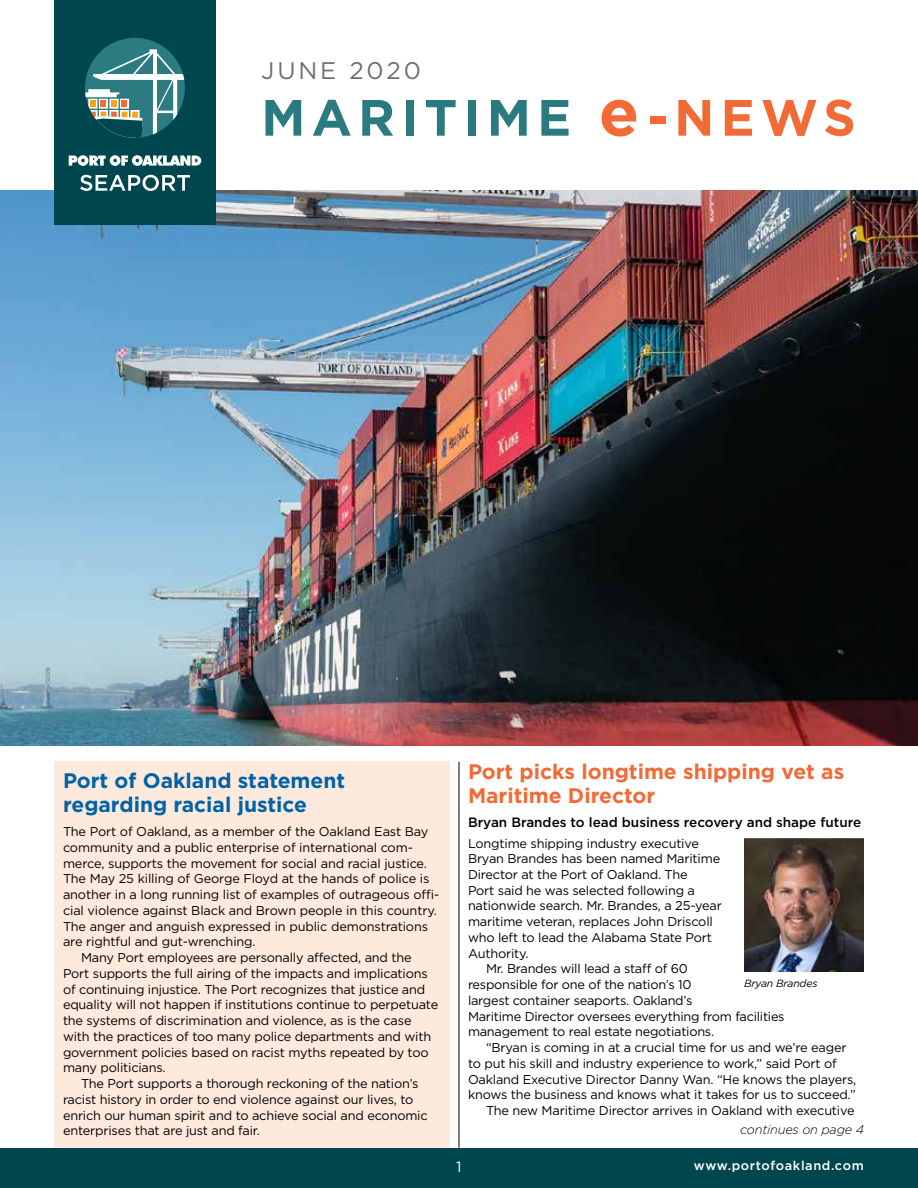
<style>
.page{position:relative;width:918px;height:1188px;background:#fff}
.page>*{position:absolute;margin:0;border:0;box-sizing:border-box;transform-origin:0 0}
.t1{font:700 51px "Gotham";letter-spacing:.12em;color:#2b7a80}
.t2{font:24px "Gotham";letter-spacing:.12em;color:#6d6e71}
.t3{font:700 21px/24px "Gotham";color:#f26a36}
.t4{font:700 21px/24px "Gotham";color:#0062a7}
.t5{font:15px "Gotham";color:#fff}
.t6{font:500 13.5px "Gotham";color:#000}
.t7{font:12.75px "Gotham";letter-spacing:-.015em;color:#000}
.t8{font:500 12.75px "Gotham";letter-spacing:.05em;color:#fff}
.t9{font:italic 300 12.75px "Gotham";letter-spacing:-.015em;color:#000}
.t10{font:italic 10.5px "Gotham";letter-spacing:-.015em;color:#000}
.s1{font-size:66px;color:#f26a36}
.s2{color:#f26a36}
</style>
<div class="page">
<div style="left:0;top:1148px;width:918px;height:40px;background:#00464f"></div>
<hr style="left:459px;top:762px;width:1px;height:386px;background:#000">
<img style="left:0;top:191px;width:918px;height:554px">
<div style="left:54px;top:762px;width:396px;height:386px;background:#fee9dd"></div>
<img style="left:744px;top:838px;width:120px;height:134px">
<div style="left:54px;top:0;width:162px;height:225px;background:#00464f"></div>
<div style="left:85px;top:38px;width:100px;height:100px;background:#2c7b80;border-radius:50%"></div>
<svg style="left:69px;top:155px;width:132px;height:11px"></svg>
<svg style="left:80px;top:175px;width:110px;height:16px"></svg>
<svg style="left:85px;top:49px;width:99px;height:89px"></svg>
<h2 class="t2" style="left:261px;top:55px;width:161px">JUNE 2020</h2>
<h1 class="t1" style="left:261px;top:84px;width:596px">MARITIME <span class="s1">e</span><span class="s2">-NEWS</span></h1>
<h3 class="t4" style="left:63px;top:768px;width:284px">Port of Oakland statement regarding racial justice</h3>
<p class="t7" style="left:63px;top:824px;width:367px">The Port of Oakland, as a member of the Oakland East Bay</p>
<p class="t7" style="left:63px;top:839px;width:351px">community and a public enterprise of international com-</p>
<p class="t7" style="left:63px;top:855px;width:366px">merce, supports the movement for social and racial justice.</p>
<p class="t7" style="left:63px;top:871px;width:368px">The May 25 killing of George Floyd at the hands of police is</p>
<p class="t7" style="left:63px;top:887px;width:378px">another in a long running list of examples of outrageous offi-</p>
<p class="t7" style="left:63px;top:902px;width:375px">cial violence against Black and Brown people in this country.</p>
<p class="t7" style="left:63px;top:918px;width:367px">The anger and anguish expressed in public demonstrations</p>
<p class="t7" style="left:63px;top:934px;width:194px">are rightful and gut-wrenching.</p>
<p class="t7" style="left:81px;top:950px;width:332px">Many Port employees are personally affected, and the</p>
<p class="t7" style="left:63px;top:965px;width:366px">Port supports the full airing of the impacts and implications</p>
<p class="t7" style="left:63px;top:981px;width:364px">of continuing injustice. The Port recognizes that justice and</p>
<p class="t7" style="left:63px;top:997px;width:377px">equality will not happen if institutions continue to perpetuate</p>
<p class="t7" style="left:63px;top:1013px;width:350px">the systems of discrimination and violence, as is the case</p>
<p class="t7" style="left:63px;top:1028px;width:370px">with the practices of too many police departments and with</p>
<p class="t7" style="left:63px;top:1044px;width:367px">government policies based on racist myths repeated by too</p>
<p class="t7" style="left:63px;top:1060px;width:104px">many politicians.</p>
<p class="t7" style="left:81px;top:1076px;width:339px">The Port supports a thorough reckoning of the nation’s</p>
<p class="t7" style="left:63px;top:1091px;width:352px">racist history in order to end violence against our lives, to</p>
<p class="t7" style="left:63px;top:1107px;width:366px">enrich our human spirit and to achieve social and economic</p>
<p class="t7" style="left:63px;top:1123px;width:198px">enterprises that are just and fair.</p>
<h3 class="t3" style="left:468px;top:759px;width:378px">Port picks longtime shipping vet as<br>Maritime Director</h3>
<p class="t6" style="left:468px;top:814px;width:395px">Bryan Brandes to lead business recovery and shape future</p>
<p class="t7" style="left:468px;top:835px;width:232px">Longtime shipping industry executive</p>
<p class="t7" style="left:468px;top:851px;width:254px">Bryan Brandes has been named Maritime</p>
<p class="t7" style="left:468px;top:866px;width:221px">Director at the Port of Oakland. The</p>
<p class="t7" style="left:468px;top:882px;width:228px">Port said he was selected following a</p>
<p class="t7" style="left:468px;top:898px;width:255px">nationwide search. Mr. Brandes, a 25-year</p>
<p class="t7" style="left:468px;top:914px;width:246px">maritime veteran, replaces John Driscoll</p>
<p class="t7" style="left:468px;top:929px;width:246px">who left to lead the Alabama State Port</p>
<p class="t7" style="left:468px;top:945px;width:62px">Authority.</p>
<p class="t7" style="left:486px;top:961px;width:203px">Mr. Brandes will lead a staff of 60</p>
<p class="t7" style="left:468px;top:977px;width:225px">responsible for one of the nation’s 10</p>
<p class="t7" style="left:468px;top:992px;width:226px">largest container seaports. Oakland’s</p>
<p class="t7" style="left:468px;top:1008px;width:318px">Maritime Director oversees everything from facilities</p>
<p class="t7" style="left:468px;top:1024px;width:248px">management to real estate negotiations.</p>
<p class="t7" style="left:486px;top:1040px;width:362px">“Bryan is coming in at a crucial time for us and we’re eager</p>
<p class="t7" style="left:468px;top:1055px;width:370px">to put his skill and industry experience to work,” said Port of</p>
<p class="t7" style="left:468px;top:1071px;width:390px">Oakland Executive Director Danny Wan. “He knows the players,</p>
<p class="t7" style="left:468px;top:1087px;width:389px">knows the business and knows what it takes for us to succeed.”</p>
<p class="t7" style="left:486px;top:1103px;width:370px">The new Maritime Director arrives in Oakland with executive</p>
<p class="t10" style="left:744px;top:976px;width:75px">Bryan Brandes</p>
<p class="t9" style="left:740px;top:1121px;width:125px">continues on page 4</p>
<p class="t5" style="left:456px;top:1157px;width:7px">1</p>
<p class="t8" style="left:694px;top:1157px;width:171px">www.portofoakland.com</p>
</div>
